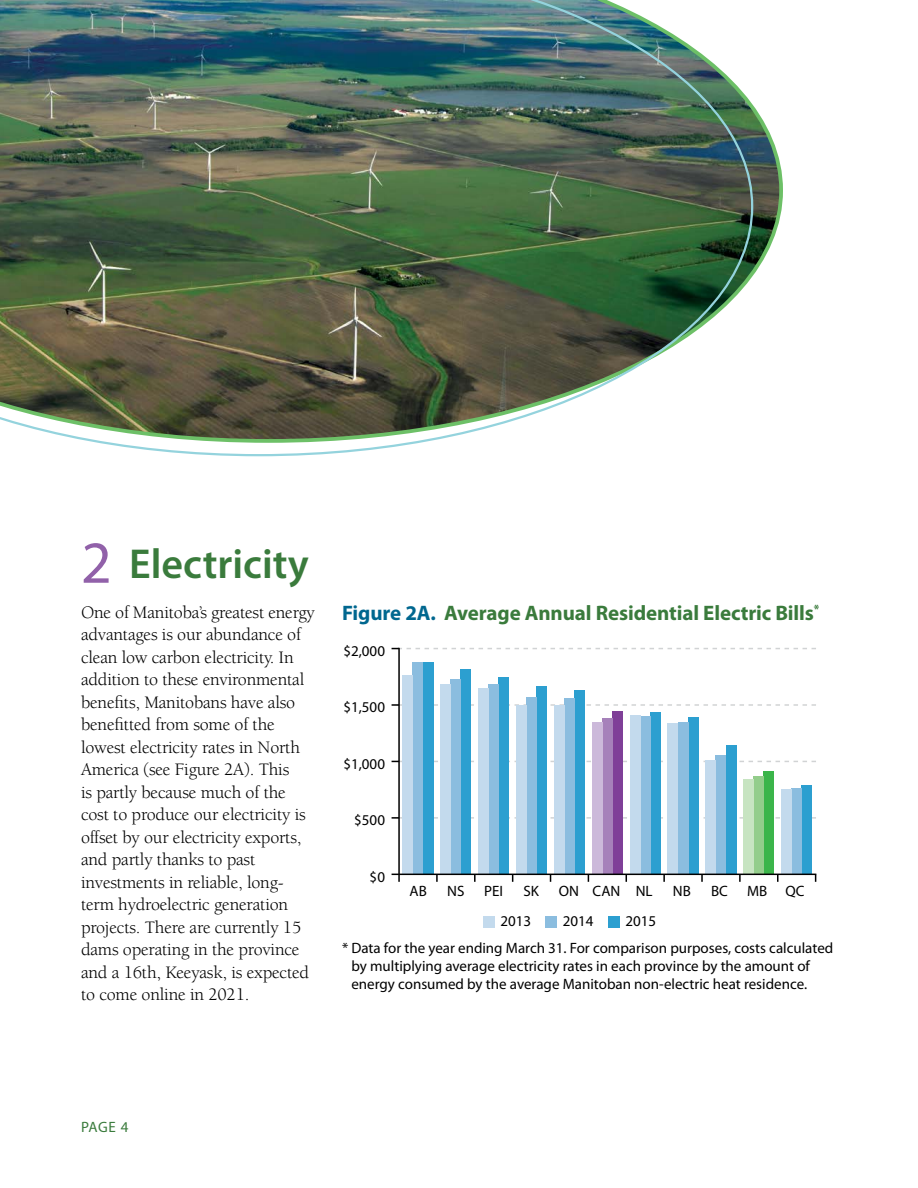
<style>
.page{position:relative;width:918px;height:1188px;background:#fff}
.page>*{position:absolute;margin:0;border:0;box-sizing:border-box;transform-origin:0 0}
.t1{font:600 42px "Myriad Pro";color:#3a7b3c}
.t2{font:700 21px "Myriad Pro";letter-spacing:-.005em;color:#3a7b3c}
.t3{font:18px/22.5px "Berkeley";letter-spacing:-.01em;color:#000}
.t4{font:15px/18px "Myriad Pro";color:#000}
.t5{font:15px "Myriad Pro";color:#3a7b3c}
.s1{font-weight:400;font-size:60px;color:#9161a9}
.s2{color:#00678f}
</style>
<div class="page">
<hr style="left:398px;top:648px;width:2px;height:226px;background:#000">
<svg style="left:392px;top:817px;width:424px;height:2px"></svg>
<svg style="left:392px;top:761px;width:424px;height:1px"></svg>
<svg style="left:392px;top:704px;width:424px;height:2px"></svg>
<svg style="left:392px;top:648px;width:424px;height:1px"></svg>
<div style="left:423px;top:662px;width:10px;height:212px;background:#2c9fd0"></div>
<div style="left:461px;top:669px;width:10px;height:205px;background:#2c9fd0"></div>
<div style="left:499px;top:677px;width:10px;height:197px;background:#2c9fd0"></div>
<div style="left:537px;top:686px;width:10px;height:188px;background:#2c9fd0"></div>
<div style="left:575px;top:690px;width:10px;height:184px;background:#2c9fd0"></div>
<div style="left:612px;top:712px;width:10px;height:162px;background:#7f3f98"></div>
<div style="left:650px;top:713px;width:10px;height:161px;background:#2c9fd0"></div>
<div style="left:688px;top:717px;width:10px;height:157px;background:#2c9fd0"></div>
<div style="left:726px;top:745px;width:10px;height:129px;background:#2c9fd0"></div>
<div style="left:764px;top:772px;width:10px;height:102px;background:#3bb54a"></div>
<div style="left:802px;top:785px;width:10px;height:89px;background:#2c9fd0"></div>
<div style="left:413px;top:662px;width:10px;height:212px;background:#8bbddf"></div>
<div style="left:451px;top:679px;width:10px;height:195px;background:#8bbddf"></div>
<div style="left:489px;top:684px;width:10px;height:190px;background:#8bbddf"></div>
<div style="left:527px;top:697px;width:10px;height:177px;background:#8bbddf"></div>
<div style="left:564px;top:698px;width:11px;height:176px;background:#8bbddf"></div>
<div style="left:602px;top:718px;width:10px;height:156px;background:#a681ba"></div>
<div style="left:640px;top:717px;width:10px;height:157px;background:#8bbddf"></div>
<div style="left:678px;top:722px;width:10px;height:152px;background:#8bbddf"></div>
<div style="left:716px;top:756px;width:10px;height:118px;background:#8bbddf"></div>
<div style="left:754px;top:776px;width:10px;height:98px;background:#93cd8b"></div>
<div style="left:792px;top:788px;width:10px;height:86px;background:#8bbddf"></div>
<div style="left:403px;top:675px;width:10px;height:199px;background:#c3daed"></div>
<div style="left:441px;top:684px;width:10px;height:190px;background:#c3daed"></div>
<div style="left:479px;top:688px;width:10px;height:186px;background:#c3daed"></div>
<div style="left:516px;top:705px;width:11px;height:169px;background:#c3daed"></div>
<div style="left:554px;top:706px;width:10px;height:168px;background:#c3daed"></div>
<div style="left:592px;top:722px;width:10px;height:152px;background:#ccb9da"></div>
<div style="left:630px;top:716px;width:10px;height:158px;background:#c3daed"></div>
<div style="left:668px;top:723px;width:10px;height:151px;background:#c3daed"></div>
<div style="left:706px;top:761px;width:10px;height:113px;background:#c3daed"></div>
<div style="left:744px;top:779px;width:10px;height:95px;background:#c7e4c1"></div>
<div style="left:782px;top:789px;width:10px;height:85px;background:#c3daed"></div>
<svg style="left:392px;top:874px;width:8px;height:8px"></svg>
<svg style="left:436px;top:875px;width:2px;height:7px"></svg>
<svg style="left:474px;top:875px;width:2px;height:7px"></svg>
<svg style="left:663px;top:875px;width:2px;height:7px"></svg>
<svg style="left:701px;top:875px;width:2px;height:7px"></svg>
<svg style="left:739px;top:875px;width:2px;height:7px"></svg>
<svg style="left:777px;top:875px;width:2px;height:7px"></svg>
<hr style="left:399px;top:874px;width:417px;height:1px;background:#000">
<div style="left:484px;top:916px;width:11px;height:11px;background:#c3daed"></div>
<div style="left:546px;top:916px;width:11px;height:11px;background:#8bbddf"></div>
<div style="left:608px;top:916px;width:12px;height:11px;background:#2c9fd0"></div>
<svg style="left:753px;top:105px;width:30px;height:171px"></svg>
<img style="left:0;top:0;width:753px;height:456px">
<h1 class="t1" style="left:81px;top:537px;width:229px"><span class="s1">2</span> Electricity</h1>
<p class="t3" style="left:81px;top:601px;width:235px">One of Manitoba’s greatest energy advantages is our abundance of clean low carbon electricity. In addition to these environmental benefits, Manitobans have also benefitted from some of the lowest electricity rates in North<br>America (see Figure 2A). This<br>is partly because much of the cost to produce our electricity is offset by our electricity exports, and partly thanks to past investments in reliable, long&shy;term hydroelectric generation projects. There are currently 15 dams operating in the province and a 16th, Keeyask, is expected to come online in 2021.</p>
<p class="t2" style="left:342px;top:599px;width:479px"><span class="s2">Figure 2A.</span> Average Annual Residential Electric Bills<sup>*</sup></p>
<p class="t4" style="left:343px;top:642px;width:43px">$2,000</p>
<p class="t4" style="left:343px;top:698px;width:43px">$1,500</p>
<p class="t4" style="left:343px;top:754px;width:43px">$1,000</p>
<p class="t4" style="left:354px;top:811px;width:32px">$500</p>
<p class="t4" style="left:370px;top:867px;width:17px">$0</p>
<p class="t4" style="left:410px;top:881px;width:19px">AB</p>
<p class="t4" style="left:447px;top:881px;width:19px">NS</p>
<p class="t4" style="left:484px;top:881px;width:20px">PEI</p>
<p class="t4" style="left:523px;top:881px;width:17px">SK</p>
<p class="t4" style="left:559px;top:881px;width:95px">ON CAN NL</p>
<p class="t4" style="left:673px;top:881px;width:19px">NB</p>
<p class="t4" style="left:711px;top:881px;width:18px">BC</p>
<p class="t4" style="left:747px;top:881px;width:59px">MB QC</p>
<p class="t4" style="left:500px;top:912px;width:32px">2013</p>
<p class="t4" style="left:563px;top:912px;width:32px">2014</p>
<p class="t4" style="left:625px;top:912px;width:32px">2015</p>
<p class="t4" style="left:351px;top:939px;width:483px;text-indent:-9px">* Data for the year ending March 31. For comparison purposes, costs calculated by multiplying average electricity rates in each province by the amount of energy consumed by the average Manitoban non-electric heat residence.</p>
<p class="t5" style="left:81px;top:1117px;width:49px">PAGE 4</p>
</div>
